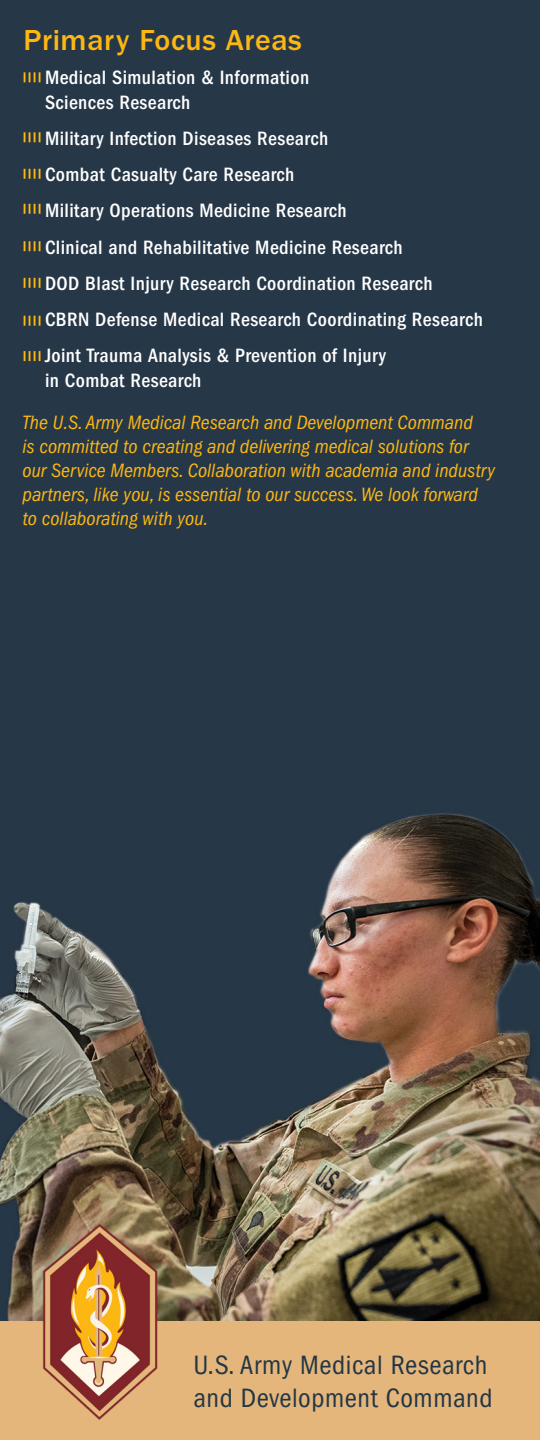
<style>
.page{position:relative;width:540px;height:1440px;background:#fff}
.page>*{position:absolute;margin:0;border:0;box-sizing:border-box;transform-origin:0 0}
.t1{font:500 30px "ITC Franklin Gothic Std";letter-spacing:.02em;color:#fdb713}
.t2{font:condensed 27.5px/33px "ITC Franklin Gothic Std";letter-spacing:.02em;color:#233645}
.Paragraph_Style_1{font:500 condensed 20px/25px "ITC Franklin Gothic Std";letter-spacing:.02em;color:#fff}
.t3{font:italic condensed 20px/24px "ITC Franklin Gothic Std";color:#fdb713}
</style>
<div class="page">
<img style="left:0;top:0;width:540px;height:1321px">
<div style="left:0;top:1321px;width:540px;height:119px;background:#e4b67c"></div>
<svg style="left:24px;top:72px;width:17px;height:10px"></svg>
<svg style="left:24px;top:132px;width:17px;height:10px"></svg>
<svg style="left:24px;top:169px;width:17px;height:10px"></svg>
<svg style="left:24px;top:204px;width:17px;height:10px"></svg>
<svg style="left:24px;top:241px;width:17px;height:10px"></svg>
<svg style="left:24px;top:278px;width:17px;height:10px"></svg>
<svg style="left:24px;top:351px;width:17px;height:10px"></svg>
<svg style="left:24px;top:316px;width:17px;height:10px"></svg>
<img style="left:0;top:1211px;width:193px;height:209px">
<p class="t1" style="left:24px;top:23px;width:280px">Primary Focus Areas</p>
<p class="Paragraph_Style_1" style="left:45px;top:65px;width:266px">Medical Simulation &amp; Information<br>Sciences Research</p>
<p class="Paragraph_Style_1" style="left:45px;top:126px;width:285px">Military Infection Diseases Research</p>
<p class="Paragraph_Style_1" style="left:45px;top:162px;width:251px">Combat Casualty Care Research</p>
<p class="Paragraph_Style_1" style="left:45px;top:198px;width:303px">Military Operations Medicine Research</p>
<p class="Paragraph_Style_1" style="left:45px;top:235px;width:359px">Clinical and Rehabilitative Medicine Research</p>
<p class="Paragraph_Style_1" style="left:45px;top:271px;width:389px">DOD Blast Injury Research Coordination Research</p>
<p class="Paragraph_Style_1" style="left:45px;top:307px;width:439px">CBRN Defense Medical Research Coordinating Research</p>
<p class="Paragraph_Style_1" style="left:45px;top:343px;width:343px">Joint Trauma Analysis &amp; Prevention of Injury in Combat Research</p>
<p class="t3" style="left:22px;top:410px;width:474px">The U.S. Army Medical Research and Development Command<br>is committed to creating and delivering medical solutions for our Service Members. Collaboration with academia and industry partners, like you, is essential to our success. We look forward to collaborating with you.</p>
<p class="t2" style="left:193px;top:1348px;width:301px">U.S. Army Medical Research and Development Command</p>
</div>
